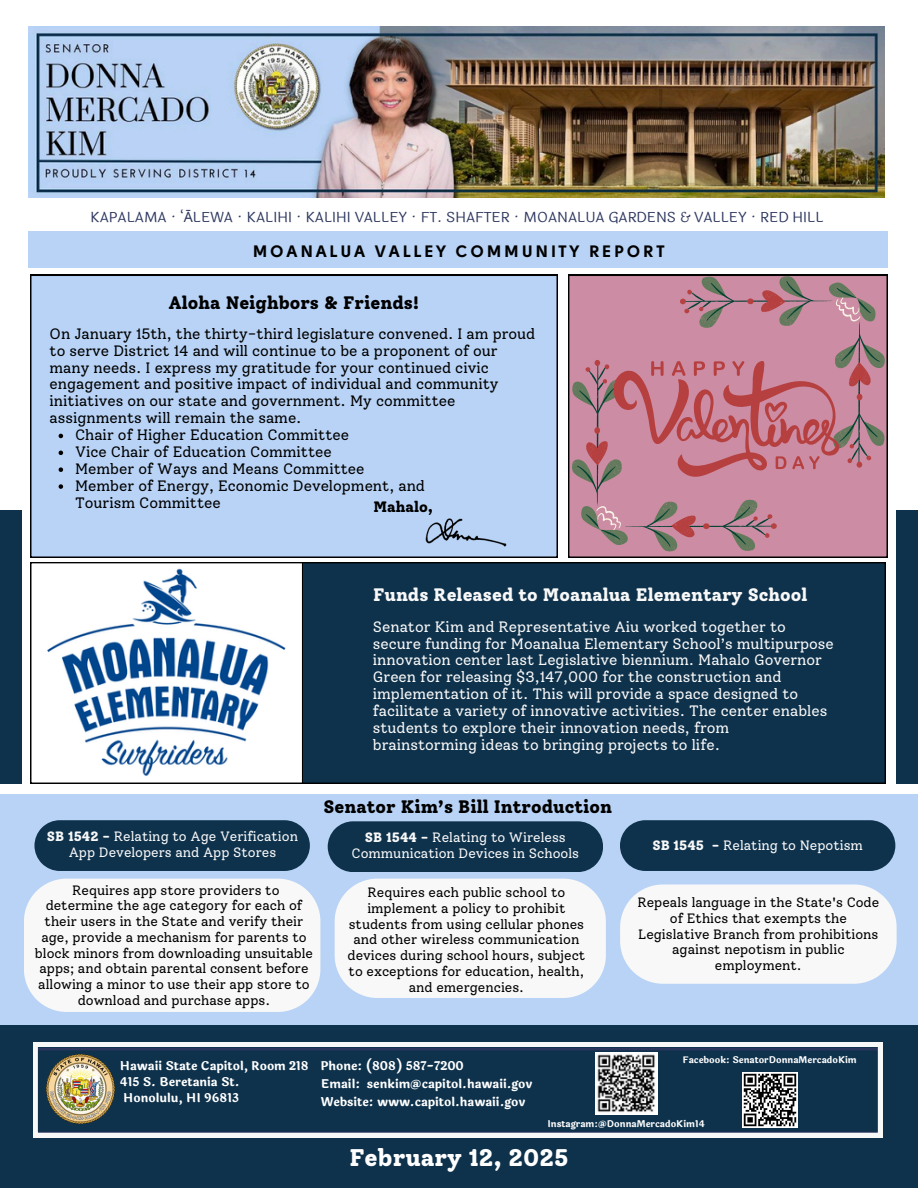
<style>
.page{position:relative;width:918px;height:1188px;background:#fff}
.page>*{position:absolute;margin:0;border:0;box-sizing:border-box;transform-origin:0 0}
.t1{font:800 24px "Solway";color:#fff}
.t2{font:800 18px "Solway";color:#000}
.t3{font:800 18px "Solway";color:#f8f8f8}
.t4{font:700 16.5px "Solomon Sans";letter-spacing:.18em;color:#000}
.t5{font:15px/16.8px "Solway";color:#000}
.t6{font:15px/16.8px "Solway";color:#f8f8f8}
.t7{font:800 15px "Solway";color:#000}
.t8{font:14.25px "Laila";color:#2c365e}
.t9{font:13.5px/15.8px "Solway";color:#000;text-align:center}
.t10{font:13.5px/15.8px "Solway";color:#f8f8f8;text-align:center}
.t11{font:700 12px "Laila";color:#fff}
.t12{font:700 9.15px "Laila";color:#fff}
.s1{font-family:"Noto Sans"}
.s2{font-weight:800}
</style>
<div class="page">
<div style="left:0;top:1014px;width:918px;height:174px;background:#0e324c"></div>
<svg style="left:33px;top:1043px;width:849px;height:94px"></svg>
<img style="left:46px;top:1055px;width:69px;height:69px">
<img style="left:595px;top:1053px;width:62px;height:61px">
<img style="left:742px;top:1073px;width:55px;height:55px">
<div style="left:897px;top:510px;width:21px;height:274px;background:#0e324c"></div>
<div style="left:0;top:794px;width:918px;height:231px;background:#b8d3f6"></div>
<div style="left:0;top:510px;width:21px;height:274px;background:#0e324c"></div>
<img style="left:28px;top:27px;width:856px;height:171px">
<div style="left:28px;top:231px;width:860px;height:37px;background:#b8d3f6"></div>
<div style="left:303px;top:562px;width:582px;height:222px;background:#0e324c"></div>
<div style="left:30px;top:275px;width:528px;height:282px;background:#b8d3f6"></div>
<svg style="left:568px;top:275px;width:320px;height:282px"></svg>
<img style="left:411px;top:508px;width:110px;height:50px">
<svg style="left:571px;top:275px;width:315px;height:277px"></svg>
<div style="left:620px;top:820px;width:275px;height:51px;background:#0e324c"></div>
<div style="left:34px;top:820px;width:276px;height:51px;background:#0e324c"></div>
<div style="left:328px;top:821px;width:275px;height:51px;background:#0e324c"></div>
<div style="left:24px;top:879px;width:296px;height:133px;background:#f8f8f8"></div>
<svg style="left:59px;top:434px;width:4px;height:4px"></svg>
<svg style="left:59px;top:451px;width:4px;height:4px"></svg>
<svg style="left:59px;top:467px;width:4px;height:5px"></svg>
<svg style="left:59px;top:484px;width:4px;height:5px"></svg>
<div style="left:335px;top:879px;width:271px;height:119px;background:#f8f8f8"></div>
<svg style="left:620px;top:884px;width:277px;height:100px"></svg>
<svg style="left:30px;top:562px;width:273px;height:222px"></svg>
<h5 class="t8" style="left:91px;top:206px;width:735px">KAPALAMA · ‘<span class="s1">Ā</span>LEWA · KALIHI · KALIHI VALLEY · FT. SHAFTER · MOANALUA GARDENS &amp; VALLEY · RED HILL</h5>
<p class="t4" style="left:253px;top:244px;width:413px">MOANALUA VALLEY COMMUNITY REPORT</p>
<h6 class="t2" style="left:169px;top:292px;width:252px">Aloha Neighbors &amp; Friends!</h6>
<h6 class="t5" style="left:50px;top:325px;width:487px">On January 15th, the thirty-third legislature convened. I am proud to serve District 14 and will continue to be a proponent of our many needs. I express my gratitude for your continued civic engagement and positive impact of individual and community initiatives on our state and government. My committee assignments will remain the same.</h6>
<h3 class="t5" style="left:75px;top:427px;width:275px">Chair of Higher Education Committee</h3>
<h6 class="t5" style="left:75px;top:444px;width:258px">Vice Chair of Education Committee</h6>
<h3 class="t5" style="left:75px;top:461px;width:291px">Member of Ways and Means Committee</h3>
<p class="t5" style="left:75px;top:477px;width:351px">Member of Energy, Economic Development, and<br>Tourism Committee</p>
<h6 class="t7" style="left:373px;top:497px;width:61px">Mahalo,</h6>
<p class="t3" style="left:373px;top:584px;width:436px">Funds Released to Moanalua Elementary School</p>
<p class="t6" style="left:373px;top:618px;width:462px">Senator Kim and Representative Aiu worked together to secure funding for Moanalua Elementary School’s multipurpose innovation center last Legislative biennium. Mahalo Governor Green for releasing $3,147,000 for the construction and implementation of it. This will provide a space designed to facilitate a variety of innovative activities. The center enables students to explore their innovation needs, from brainstorming ideas to bringing projects to life.</p>
<p class="t10" style="left:47px;top:828px;width:253px"><span class="s2">SB 1542 -</span> Relating to Age Verification<br>App Developers and App Stores</p>
<p class="t9" style="left:35px;top:882px;width:280px">Requires app store providers to determine the age category for each of their users in the State and verify their age, provide a mechanism for parents to block minors from downloading unsuitable apps; and obtain parental consent before allowing a minor to use their app store to download and purchase apps.</p>
<p class="t2" style="left:323px;top:796px;width:290px">Senator Kim’s Bill Introduction</p>
<p class="t10" style="left:352px;top:830px;width:229px"><span class="s2">SB 1544 -</span> Relating to Wireless<br>Communication Devices in Schools</p>
<p class="t10" style="left:652px;top:837px;width:212px"><span class="s2">SB 1545 -</span> Relating to Nepotism</p>
<h6 class="t9" style="left:348px;top:884px;width:239px">Requires each public school to implement a policy to prohibit students from using cellular phones and other wireless communication devices during school hours, subject to exceptions for education, health, and emergencies.</h6>
<h6 class="t9" style="left:637px;top:895px;width:243px">Repeals language in the State's Code of Ethics that exempts the<br>Legislative Branch from prohibitions against nepotism in public employment.</h6>
<p class="t11" style="left:120px;top:1056px;width:190px">Hawaii State Capitol, Room 218</p>
<h4 class="t11" style="left:120px;top:1072px;width:121px">415 S. Beretania St.</h4>
<p class="t11" style="left:123px;top:1088px;width:117px">Honolulu, HI 96813</p>
<h3 class="t11" style="left:321px;top:1057px;width:144px">Phone: (808) 587-7200</h3>
<h6 class="t11" style="left:321px;top:1075px;width:213px">Email: senkim@capitol.hawaii.gov</h6>
<p class="t11" style="left:321px;top:1093px;width:206px">Website: www.capitol.hawaii.gov</p>
<p class="t12" style="left:683px;top:1053px;width:176px">Facebook: SenatorDonnaMercadoKim</p>
<p class="t12" style="left:547px;top:1117px;width:159px">Instagram:@DonnaMercadoKim14</p>
<p class="t1" style="left:349px;top:1144px;width:221px">February 12, 2025</p>
</div>
